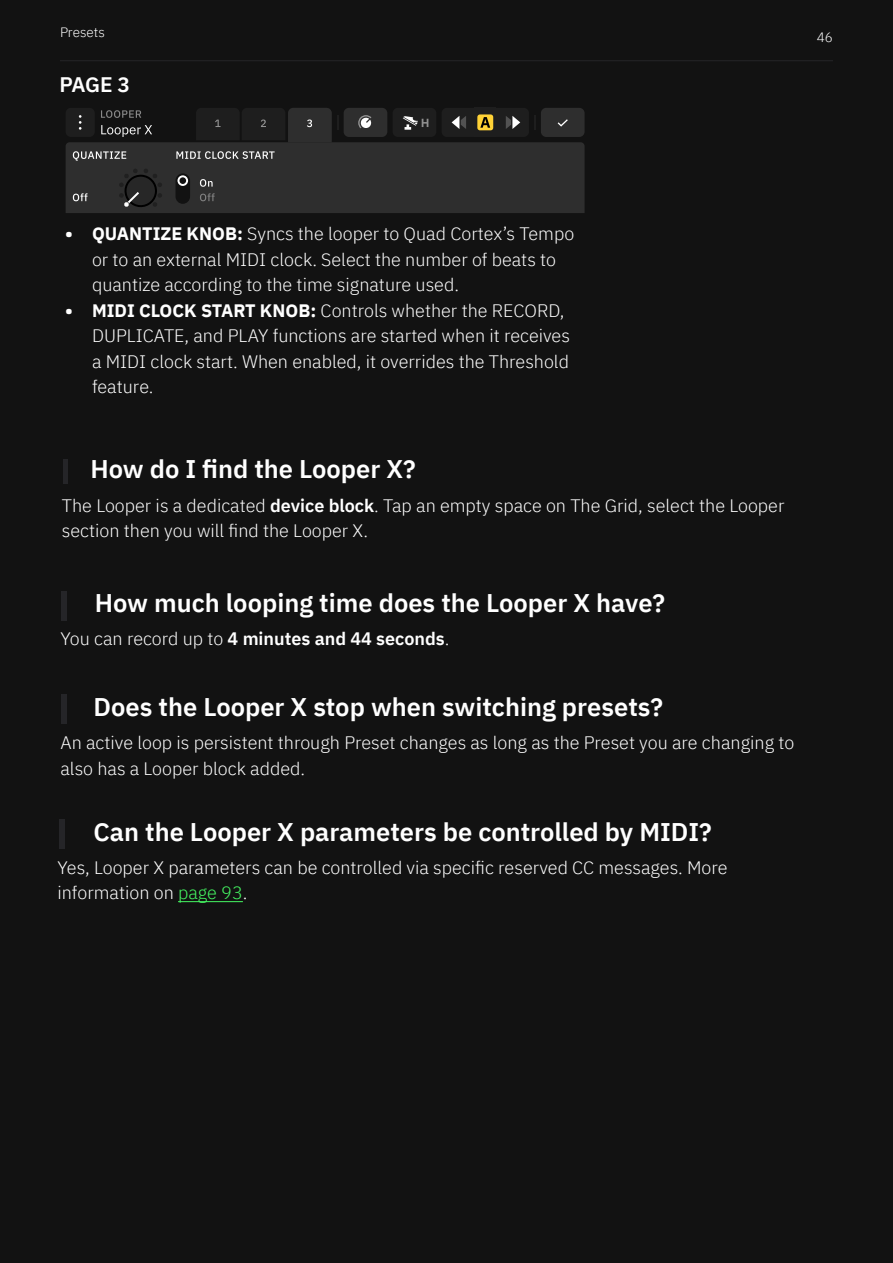
<style>
.page{position:relative;width:893px;height:1263px;background:#121212}
.page>*{position:absolute;margin:0;border:0;box-sizing:border-box;transform-origin:0 0}
.Highlights{font:600 25.5px "IBM Plex Sans";color:#fff}
.H3{font:600 21px "IBM Plex Sans";color:#fff}
.Dobry_Body_6_45{font:300 18px/25.5px "IBM Plex Sans";color:#fff}
.Dobry_Body_6_45-2{font:600 18px "IBM Plex Sans";color:#fff}
.t1{font:300 13.5px "IBM Plex Sans";color:#fff}
.s1{font-weight:700}
.s2{font-weight:600}
.s3{font-weight:300}
.s4{color:#45f862}
</style>
<div class="page">
<hr style="left:60px;top:60px;width:773px;height:1px;background:#252528">
<svg style="left:66px;top:108px;width:519px;height:105px"></svg>
<div style="left:63px;top:459px;width:5px;height:25px;background:#252528"></div>
<div style="left:62px;top:591px;width:5px;height:30px;background:#252528"></div>
<div style="left:62px;top:694px;width:5px;height:30px;background:#252528"></div>
<hr style="left:178px;top:901px;width:65px;height:1px;background:#45f862">
<div style="left:59px;top:819px;width:6px;height:30px;background:#252528"></div>
<p class="t1" style="left:60px;top:22px;width:46px">Presets</p>
<p class="H3" style="left:59px;top:68px;width:72px">PAGE 3</p>
<p class="t1" style="left:817px;top:27px;width:18px">46</p>
<p class="Dobry_Body_6_45" style="left:92px;top:220px;width:484px;text-indent:-27px"><span class="s1">• QUANTIZE KNOB:</span> Syncs the looper to Quad Cortex’s Tempo or to an external MIDI clock. Select the number of beats to quantize according to the time signature used.</p>
<p class="Dobry_Body_6_45" style="left:92px;top:296px;width:479px;text-indent:-27px"><span class="s1">• MIDI CLOCK START KNOB:</span> Controls whether the RECORD, DUPLICATE, and PLAY functions are started when it receives a MIDI clock start. When enabled, it overrides the Threshold feature.</p>
<p class="Highlights" style="left:90px;top:449px;width:327px">How do I find the Looper X?</p>
<p class="Dobry_Body_6_45" style="left:62px;top:491px;width:724px">The Looper is a dedicated <span class="s2">device block</span>. Tap an empty space on The Grid, select the Looper section then you will find the Looper X.</p>
<p class="Highlights" style="left:95px;top:583px;width:572px">How much looping time does the Looper X have?</p>
<p class="Dobry_Body_6_45-2" style="left:60px;top:624px;width:391px"><span class="s3">You can record up to</span> 4 minutes and 44 seconds<span class="s3">.</span></p>
<p class="Highlights" style="left:94px;top:686px;width:571px">Does the Looper X stop when switching presets?</p>
<p class="Dobry_Body_6_45" style="left:60px;top:729px;width:735px">An active loop is persistent through Preset changes as long as the Preset you are changing to also has a Looper block added.</p>
<p class="Highlights" style="left:94px;top:812px;width:620px">Can the Looper X parameters be controlled by MIDI?</p>
<p class="Dobry_Body_6_45" style="left:57px;top:853px;width:672px">Yes, Looper X parameters can be controlled via specific reserved CC messages. More information on <span class="s4">page 93</span>.</p>
</div>
